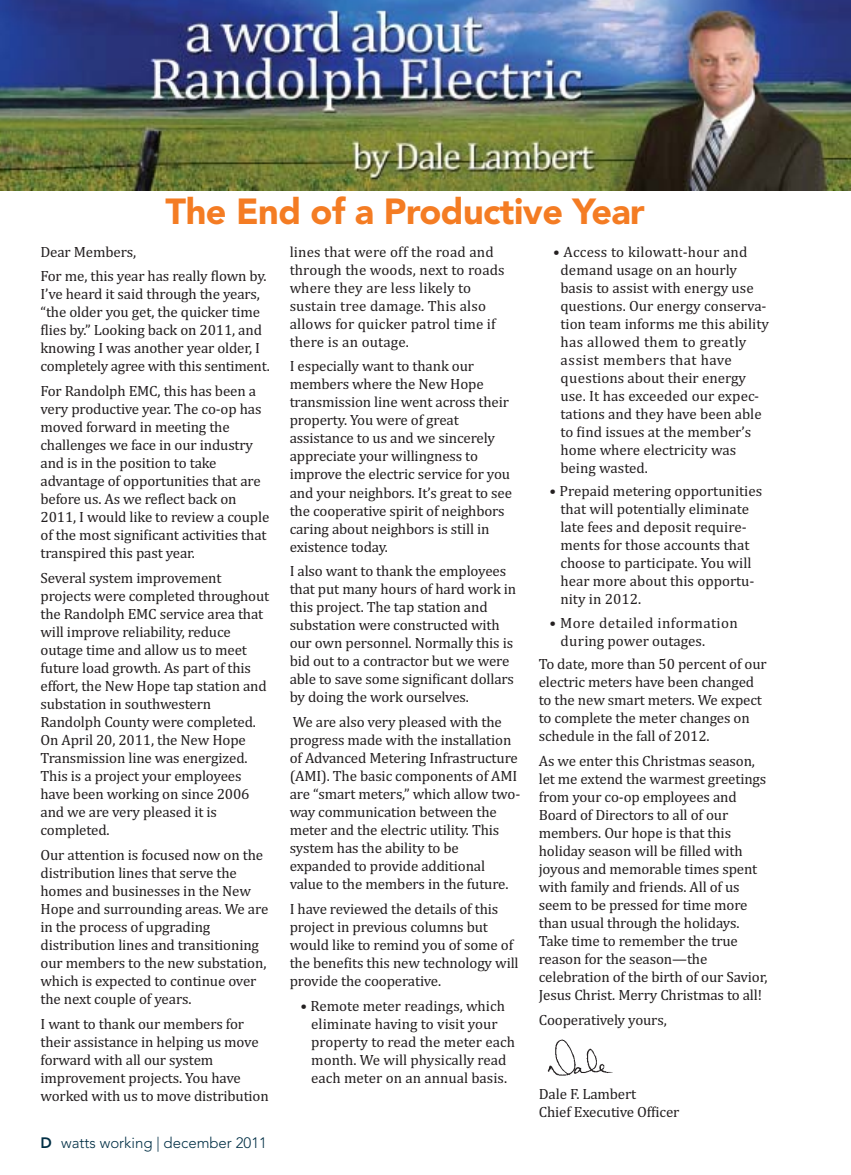
<style>
.page{position:relative;width:851px;height:1175px;background:#fff}
.page>*{position:absolute;margin:0;border:0;box-sizing:border-box;transform-origin:0 0}
.t1{font:900 36px "Avenir";letter-spacing:-.015em;color:#f47c23}
.t2{font:15px/18px "Cambria";letter-spacing:-.01em;color:#231f20}
.t3{font:15px/18px "Cambria";letter-spacing:.01em;color:#231f20}
.t4{font:15px/18px "Cambria";letter-spacing:.025em;color:#231f20}
.t5{font:300 15px "Avenir";color:#012f45}
.s1{font-weight:800}
</style>
<div class="page">
<img style="left:0;top:0;width:850px;height:190px">
<img style="left:547px;top:1039px;width:66px;height:37px">
<h1 class="t1" style="left:165px;top:197px;width:481px">The End of a Productive Year</h1>
<p class="t2" style="left:40px;top:241px;width:228px;line-height:24.8px">Dear Members,<br>For me, this year has really flown by.</p>
<p class="t2" style="left:40px;top:287px;width:231px">I’ve heard it said through the years, “the older you get, the quicker time flies by.” Looking back on 2011, and knowing I was another year older, I completely agree with this sentiment.</p>
<p class="t2" style="left:40px;top:383px;width:230px">For Randolph EMC, this has been a very productive year. The co‐op has moved forward in meeting the challenges we face in our industry and is in the position to take advantage of opportunities that are before us. As we reflect back on<br>2011, I would like to review a couple of the most significant activities that transpired this past year.</p>
<p class="t2" style="left:40px;top:570px;width:230px">Several system improvement projects were completed throughout the Randolph EMC service area that will improve reliability, reduce outage time and allow us to meet future load growth. As part of this effort, the New Hope tap station and substation in southwestern<br>Randolph County were completed.<br>On April 20, 2011, the New Hope<br>Transmission line was energized.<br>This is a project your employees have been working on since 2006 and we are very pleased it is completed.</p>
<p class="t2" style="left:40px;top:847px;width:229px">Our attention is focused now on the distribution lines that serve the homes and businesses in the New<br>Hope and surrounding areas. We are in the process of upgrading distribution lines and transitioning our members to the new substation, which is expected to continue over the next couple of years.</p>
<p class="t2" style="left:40px;top:1015px;width:230px">I want to thank our members for their assistance in helping us move forward with all our system improvement projects. You have worked with us to move distribution</p>
<p class="t5" style="left:40px;top:1136px;width:228px"><span class="s1">D</span> watts working | december 2011</p>
<p class="t3" style="left:290px;top:244px;width:216px">lines that were off the road and through the woods, next to roads where they are less likely to sustain tree damage. This also allows for quicker patrol time if there is an outage.</p>
<p class="t2" style="left:290px;top:359px;width:224px">I especially want to thank our members where the New Hope transmission line went across their property. You were of great assistance to us and we sincerely appreciate your willingness to improve the electric service for you and your neighbors. It’s great to see the cooperative spirit of neighbors caring about neighbors is still in existence today.</p>
<p class="t2" style="left:290px;top:563px;width:228px">I also want to thank the employees that put many hours of hard work in this project. The tap station and substation were constructed with our own personnel. Normally this is bid out to a contractor but we were able to save some significant dollars by doing the work ourselves.</p>
<p class="t2" style="left:290px;top:714px;width:232px">We are also very pleased with the progress made with the installation of Advanced Metering Infrastructure (AMI). The basic components of AMI are “smart meters,” which allow two‐ way communication between the meter and the electric utility. This system has the ability to be expanded to provide additional value to the members in the future.</p>
<p class="t2" style="left:290px;top:901px;width:230px">I have reviewed the details of this project in previous columns but would like to remind you of some of the benefits this new technology will provide the cooperative.</p>
<p class="t2" style="left:311px;top:997px;width:205px;text-indent:-11px">• Remote meter readings, which eliminate having to visit your property to read the meter each month. We will physically read each meter on an annual basis.</p>
<p class="t2" style="left:560px;top:244px;width:210px;text-indent:-7px">• Access to kilowatt‐hour and demand usage on an hourly basis to assist with energy use questions. Our energy conserva‐ tion team informs me this ability has allowed them to greatly assist members that have questions about their energy use. It has exceeded our expec‐ tations and they have been able to find issues at the member’s home where electricity was being wasted.</p>
<p class="t2" style="left:560px;top:483px;width:203px;text-indent:-11px">• Prepaid metering opportunities that will potentially eliminate late fees and deposit require‐ ments for those accounts that choose to participate. You will hear more about this opportu‐ nity in 2012.</p>
<p class="t4" style="left:560px;top:615px;width:179px;text-indent:-11px">• More detailed information during power outages.</p>
<p class="t2" style="left:538px;top:656px;width:229px">To date, more than 50 percent of our electric meters have been changed to the new smart meters. We expect to complete the meter changes on schedule in the fall of 2012.</p>
<p class="t2" style="left:538px;top:753px;width:230px">As we enter this Christmas season, let me extend the warmest greetings from your co‐op employees and<br>Board of Directors to all of our members. Our hope is that this holiday season will be filled with joyous and memorable times spent with family and friends. All of us seem to be pressed for time more than usual through the holidays.<br>Take time to remember the true reason for the season—the celebration of the birth of our Savior,<br>Jesus Christ. Merry Christmas to all!</p>
<p class="t2" style="left:538px;top:1012px;width:129px">Cooperatively yours,</p>
<p class="t2" style="left:538px;top:1086px;width:142px">Dale F. Lambert<br>Chief Executive Officer</p>
</div>
